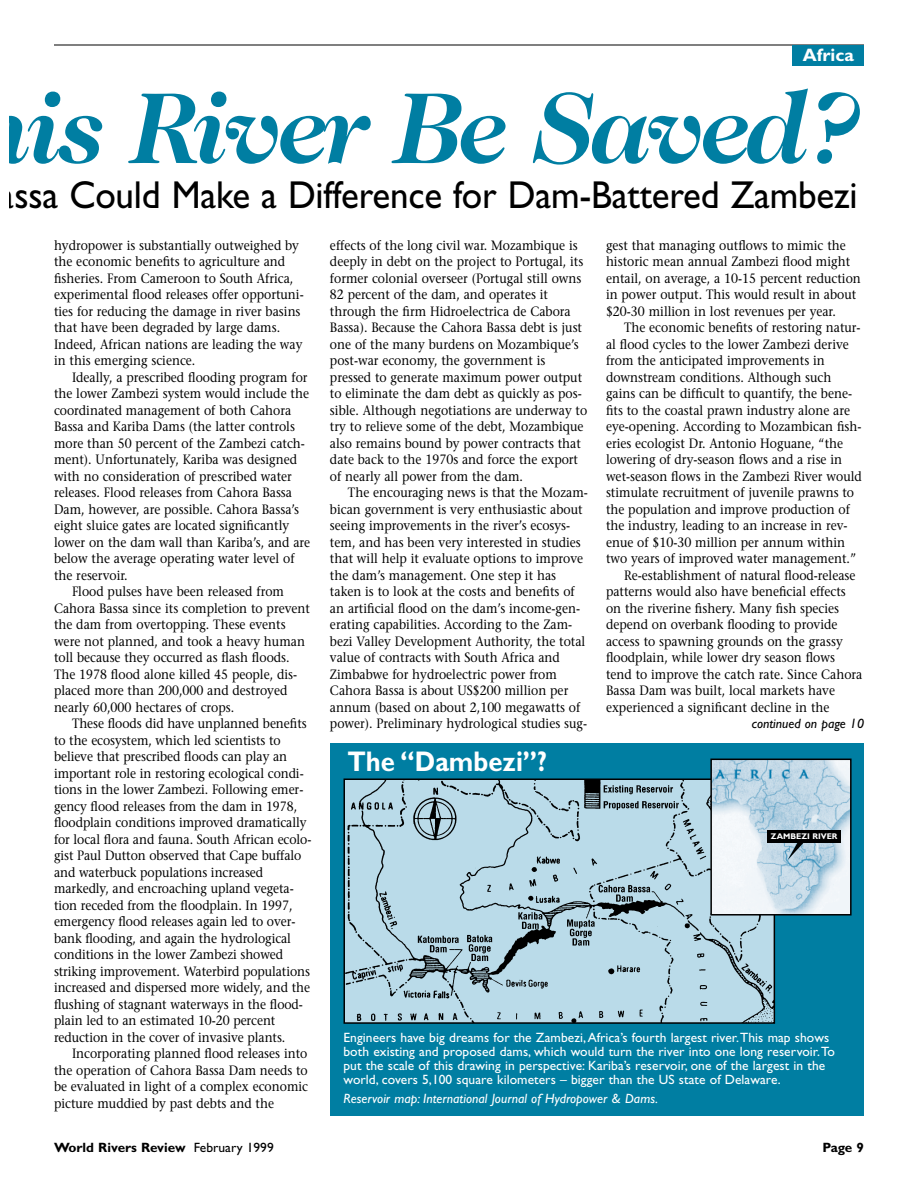
<style>
.page{position:relative;width:918px;height:1188px;background:#fff}
.page>*{position:absolute;margin:0;border:0;box-sizing:border-box;transform-origin:0 0}
.t1{font:italic 700 102px "Caslon Two Twenty Four";letter-spacing:-.04em;color:#007ea2}
.t2{font:39px "Gill Sans";letter-spacing:-.005em;color:#000;scale:.95 1}
.t3{font:700 28.5px "Gill Sans";color:#fff;scale:.9 1}
.t4{font:700 18px "Gill Sans";color:#fff}
.t5{font:13.5px/16.5px "Stone Serif";color:#000;scale:.9 1}
.t6{font:13.5px/14.2px "Gill Sans";letter-spacing:.005em;color:#fff}
.t7{font:italic 13.5px "Gill Sans";letter-spacing:.005em;color:#fff}
.t8{font:700 13.5px "Gill Sans";color:#000}
.t9{font:italic 13.5px "Gill Sans";color:#000}
.t10{font:700 8.25px "Gill Sans";color:#fff}
.s1{font-weight:400}
</style>
<div class="page">
<hr style="left:54px;top:45px;width:810px;height:1px;background:#000">
<div style="left:330px;top:744px;width:534px;height:372px;background:#007ea2"></div>
<img style="left:347px;top:781px;width:425px;height:240px">
<div style="left:344px;top:778px;width:431px;height:246px;border:2px solid #000"></div>
<img style="left:713px;top:762px;width:136px;height:151px">
<div style="left:710px;top:759px;width:142px;height:157px;border:2px solid #000"></div>
<div style="left:793px;top:45px;width:71px;height:21px;background:#007ea2"></div>
<svg style="left:788px;top:843px;width:19px;height:17px"></svg>
<div style="left:768px;top:830px;width:73px;height:13px;background:#000"></div>
<h3 class="t4" style="left:803px;top:49px;width:52px">Africa</h3>
<h1 class="t1" style="left:-34px;top:89px;width:899px">his River Be Saved?</h1>
<h2 class="t2" style="left:-1px;top:181px;width:906px">assa Could Make a Difference for Dam-Battered Zambezi</h2>
<p class="t5" style="left:54px;top:238px;width:279px">hydropower is substantially outweighed by the economic benefits to agriculture and fisheries. From Cameroon to South Africa, experimental flood releases offer opportuni&shy;ties for reducing the damage in river basins that have been degraded by large dams.<br>Indeed, African nations are leading the way in this emerging science.</p>
<p class="t5" style="left:72px;top:370px;width:263px">Ideally, a prescribed flooding program for</p>
<p class="t5" style="left:54px;top:387px;width:285px">the lower Zambezi system would include the</p>
<p class="t5" style="left:54px;top:403px;width:265px">coordinated management of both Cahora</p>
<p class="t5" style="left:54px;top:420px;width:269px">Bassa and Kariba Dams (the latter controls</p>
<p class="t5" style="left:54px;top:436px;width:280px">more than 50 percent of the Zambezi catch-</p>
<p class="t5" style="left:54px;top:453px;width:272px">ment). Unfortunately, Kariba was designed</p>
<p class="t5" style="left:54px;top:469px;width:266px">with no consideration of prescribed water</p>
<p class="t5" style="left:54px;top:486px;width:266px">releases. Flood releases from Cahora Bassa</p>
<p class="t5" style="left:54px;top:502px;width:274px">Dam, however, are possible. Cahora Bassa’s</p>
<p class="t5" style="left:54px;top:519px;width:263px">eight sluice gates are located significantly</p>
<p class="t5" style="left:54px;top:535px;width:286px">lower on the dam wall than Kariba’s, and are</p>
<p class="t5" style="left:54px;top:552px;width:269px">below the average operating water level of</p>
<p class="t5" style="left:54px;top:568px;width:83px">the reservoir.</p>
<p class="t5" style="left:72px;top:585px;width:237px">Flood pulses have been released from</p>
<p class="t5" style="left:54px;top:601px;width:286px">Cahora Bassa since its completion to prevent</p>
<p class="t5" style="left:54px;top:618px;width:259px">the dam from overtopping. These events</p>
<p class="t5" style="left:54px;top:634px;width:280px">were not planned, and took a heavy human</p>
<p class="t5" style="left:54px;top:651px;width:263px">toll because they occurred as flash floods.</p>
<p class="t5" style="left:54px;top:667px;width:272px">The 1978 flood alone killed 45 people, dis-</p>
<p class="t5" style="left:54px;top:684px;width:261px">placed more than 200,000 and destroyed</p>
<p class="t5" style="left:54px;top:700px;width:202px">nearly 60,000 hectares of crops.</p>
<p class="t5" style="left:72px;top:717px;width:262px">These floods did have unplanned benefits</p>
<p class="t5" style="left:54px;top:733px;width:254px">to the ecosystem, which led scientists to</p>
<p class="t5" style="left:54px;top:750px;width:261px">believe that prescribed floods can play an</p>
<p class="t5" style="left:54px;top:766px;width:279px">important role in restoring ecological condi-</p>
<p class="t5" style="left:54px;top:783px;width:279px">tions in the lower Zambezi. Following emer-</p>
<p class="t5" style="left:54px;top:799px;width:272px">gency flood releases from the dam in 1978,</p>
<p class="t5" style="left:54px;top:816px;width:282px">floodplain conditions improved dramatically</p>
<p class="t5" style="left:54px;top:832px;width:288px">for local flora and fauna. South African ecolo-</p>
<p class="t5" style="left:54px;top:849px;width:276px">gist Paul Dutton observed that Cape buffalo</p>
<p class="t5" style="left:54px;top:865px;width:234px">and waterbuck populations increased</p>
<p class="t5" style="left:54px;top:882px;width:268px">markedly, and encroaching upland vegeta-</p>
<p class="t5" style="left:54px;top:898px;width:266px">tion receded from the floodplain. In 1997,</p>
<p class="t5" style="left:54px;top:915px;width:270px">emergency flood releases again led to over-</p>
<p class="t5" style="left:54px;top:931px;width:265px">bank flooding, and again the hydrological</p>
<p class="t5" style="left:54px;top:948px;width:256px">conditions in the lower Zambezi showed</p>
<p class="t5" style="left:54px;top:964px;width:286px">striking improvement. Waterbird populations</p>
<p class="t5" style="left:54px;top:981px;width:286px">increased and dispersed more widely, and the</p>
<p class="t5" style="left:54px;top:997px;width:278px">flushing of stagnant waterways in the flood-</p>
<p class="t5" style="left:54px;top:1014px;width:248px">plain led to an estimated 10-20 percent</p>
<p class="t5" style="left:54px;top:1030px;width:259px">reduction in the cover of invasive plants.</p>
<p class="t5" style="left:72px;top:1047px;width:263px">Incorporating planned flood releases into</p>
<p class="t5" style="left:54px;top:1063px;width:284px">the operation of Cahora Bassa Dam needs to</p>
<p class="t5" style="left:54px;top:1080px;width:284px">be evaluated in light of a complex economic</p>
<p class="t5" style="left:54px;top:1096px;width:246px">picture muddied by past debts and the</p>
<p class="t5" style="left:330px;top:238px;width:287px">effects of the long civil war. Mozambique is deeply in debt on the project to Portugal, its former colonial overseer (Portugal still owns 82 percent of the dam, and operates it through the firm Hidroelectrica de Cabora Bassa). Because the Cahora Bassa debt is just one of the many burdens on Mozambique’s post-war economy, the government is pressed to generate maximum power output to eliminate the dam debt as quickly as pos&shy;sible. Although negotiations are underway to try to relieve some of the debt, Mozambique also remains bound by power contracts that date back to the 1970s and force the export of nearly all power from the dam.</p>
<p class="t5" style="left:330px;top:486px;width:288px;text-indent:18px">The encouraging news is that the Mozam&shy;bican government is very enthusiastic about seeing improvements in the river’s ecosys&shy;tem, and has been very interested in studies that will help it evaluate options to improve the dam’s management. One step it has taken is to look at the costs and benefits of an artificial flood on the dam’s income-gen&shy;erating capabilities. According to the Zam&shy;bezi Valley Development Authority, the total value of contracts with South Africa and Zimbabwe for hydroelectric power from Cahora Bassa is about US$200 million per annum (based on about 2,100 megawatts of power). Preliminary hydrological studies sug-</p>
<h3 class="t3" style="left:347px;top:751px;width:223px">The “Dambezi”?</h3>
<p class="t5" style="left:606px;top:238px;width:285px">gest that managing outflows to mimic the historic mean annual Zambezi flood might entail, on average, a 10-15 percent reduction in power output. This would result in about $20-30 million in lost revenues per year.</p>
<p class="t5" style="left:624px;top:321px;width:264px">The economic benefits of restoring natur-</p>
<p class="t5" style="left:606px;top:337px;width:271px">al flood cycles to the lower Zambezi derive</p>
<p class="t5" style="left:606px;top:354px;width:245px">from the anticipated improvements in</p>
<p class="t5" style="left:606px;top:370px;width:252px">downstream conditions. Although such</p>
<p class="t5" style="left:606px;top:387px;width:275px">gains can be difficult to quantify, the bene-</p>
<p class="t5" style="left:606px;top:403px;width:273px">fits to the coastal prawn industry alone are</p>
<p class="t5" style="left:606px;top:420px;width:285px">eye-opening. According to Mozambican fish-</p>
<p class="t5" style="left:606px;top:436px;width:265px">eries ecologist Dr. Antonio Hoguane, “the</p>
<p class="t5" style="left:606px;top:453px;width:264px">lowering of dry-season flows and a rise in</p>
<p class="t5" style="left:606px;top:469px;width:286px">wet-season flows in the Zambezi River would</p>
<p class="t5" style="left:606px;top:486px;width:277px">stimulate recruitment of juvenile prawns to</p>
<p class="t5" style="left:606px;top:502px;width:273px">the population and improve production of</p>
<p class="t5" style="left:606px;top:519px;width:270px">the industry, leading to an increase in rev-</p>
<p class="t5" style="left:606px;top:535px;width:267px">enue of $10-30 million per annum within</p>
<p class="t5" style="left:606px;top:552px;width:279px">two years of improved water management.”</p>
<p class="t5" style="left:624px;top:568px;width:259px">Re-establishment of natural flood-release</p>
<p class="t5" style="left:606px;top:585px;width:268px">patterns would also have beneficial effects</p>
<p class="t5" style="left:606px;top:601px;width:261px">on the riverine fishery. Many fish species</p>
<p class="t5" style="left:606px;top:618px;width:259px">depend on overbank flooding to provide</p>
<p class="t5" style="left:606px;top:634px;width:265px">access to spawning grounds on the grassy</p>
<p class="t5" style="left:606px;top:651px;width:256px">floodplain, while lower dry season flows</p>
<p class="t5" style="left:606px;top:667px;width:286px">tend to improve the catch rate. Since Cahora</p>
<p class="t5" style="left:606px;top:684px;width:256px">Bassa Dam was built, local markets have</p>
<p class="t5" style="left:606px;top:700px;width:250px">experienced a significant decline in the</p>
<p class="t9" style="left:752px;top:719px;width:114px">continued on page 10</p>
<p class="t10" style="left:771px;top:834px;width:68px">ZAMBEZI RIVER</p>
<p class="t6" style="left:344px;top:1032px;width:493px">Engineers have big dreams for the Zambezi,Africa’s fourth largest river.This map shows both existing and proposed dams, which would turn the river into one long reservoir.To put the scale of this drawing in perspective: Kariba’s reservoir, one of the largest in the world, covers 5,100 square kilometers – bigger than the US state of Delaware.</p>
<p class="t7" style="left:344px;top:1094px;width:316px">Reservoir map: International Journal of Hydropower &amp; Dams.</p>
<p class="t8" style="left:54px;top:1143px;width:221px">World Rivers Review <span class="s1">February 1999</span></p>
<p class="t8" style="left:822px;top:1143px;width:43px">Page 9</p>
</div>
